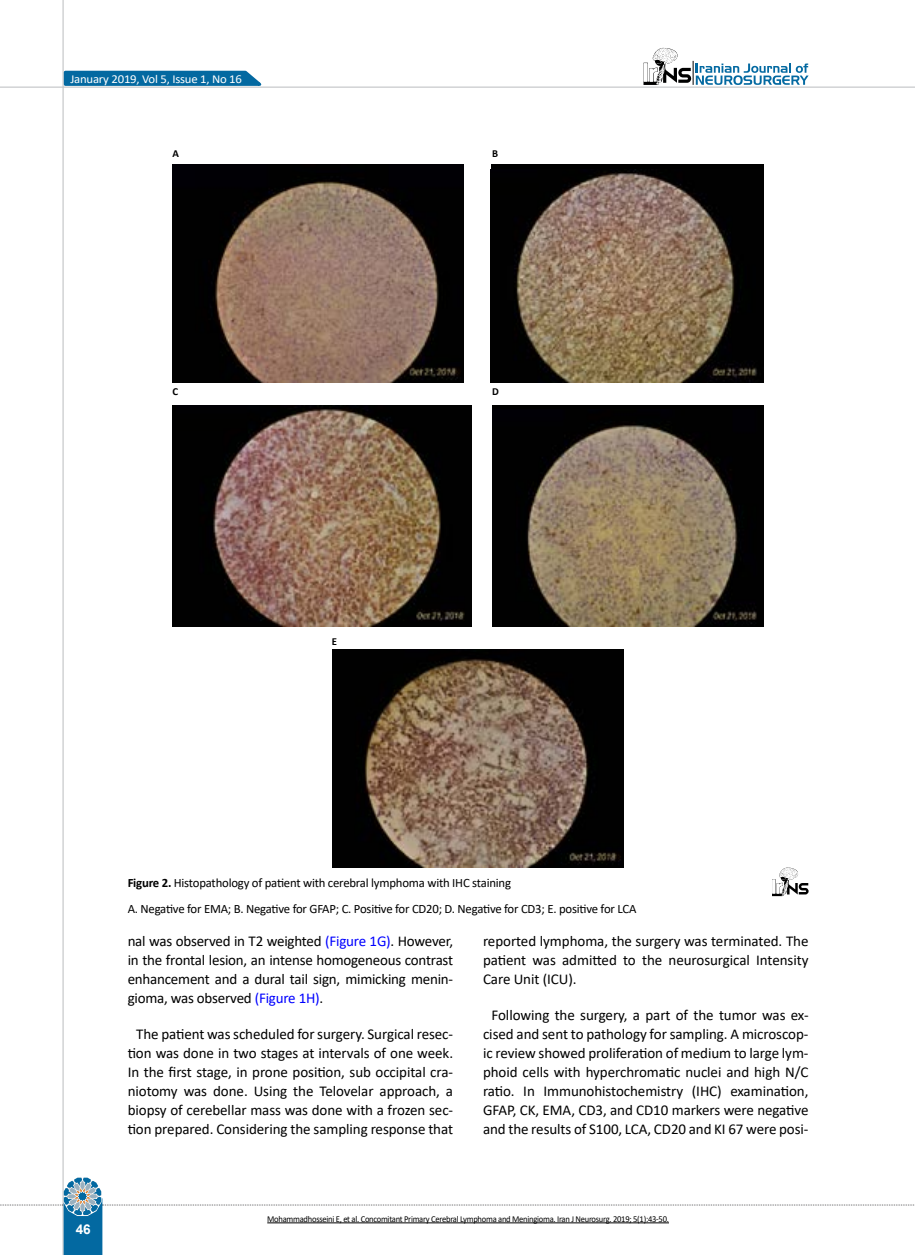
<style>
.page{position:relative;width:915px;height:1255px;background:#fff}
.page>*{position:absolute;margin:0;border:0;box-sizing:border-box;transform-origin:0 0}
.t1{font:15px/19px "Calibri";letter-spacing:-.005em;color:#000;text-align:justify}
.t2{font:700 13.5px "Arial";color:#fff}
.t3{font:12.75px/26.2px "Calibri";letter-spacing:-.015em;color:#000}
.t4{font:12.15px "Calibri";letter-spacing:-.015em;color:#fff;scale:1.05 1}
.t5{font:700 10.8px "Calibri";color:#000}
.t6{font:9px "Calibri";letter-spacing:-.03em;color:#000;scale:.95 1}
.s1{font-weight:700}
.s2{color:#00f}
</style>
<div class="page">
<hr style="left:62px;top:0;width:2px;height:1254px;background:#c2c4c6">
<hr style="left:0;top:87px;width:914px;height:1px;background:#c2c4c6">
<svg style="left:62px;top:69px;width:206px;height:18px;background:#3888b3"></svg>
<svg style="left:643px;top:48px;width:165px;height:37px"></svg>
<svg style="left:0;top:1177px;width:915px;height:77px"></svg>
<img style="left:172px;top:165px;width:291px;height:217px">
<div style="left:491px;top:164px;width:272px;height:218px;background:#000"></div>
<img style="left:514px;top:169px;width:243px;height:213px">
<img style="left:176px;top:405px;width:295px;height:221px">
<img style="left:492px;top:409px;width:271px;height:217px">
<img style="left:332px;top:649px;width:291px;height:218px">
<svg style="left:772px;top:867px;width:36px;height:29px"></svg>
<hr style="left:267px;top:1222px;width:401px;height:1px;background:#000">
<p class="t4" style="left:70px;top:70px;width:165px">January 2019, Vol 5, Issue 1, No 16</p>
<p class="t5" style="left:172px;top:146px;width:8px">A</p>
<p class="t5" style="left:172px;top:384px;width:7px">C</p>
<p class="t5" style="left:332px;top:633px;width:7px">E</p>
<p class="t5" style="left:492px;top:146px;width:8px">B</p>
<p class="t5" style="left:492px;top:384px;width:8px">D</p>
<p class="t3" style="left:128px;top:869px;width:510px"><span class="s1">Figure 2.</span> Histopathology of patient with cerebral lymphoma with IHC staining<br>A. Negative for EMA; B. Negative for GFAP; C. Positive for CD20; D. Negative for CD3; E. positive for LCA</p>
<p class="t2" style="left:76px;top:1219px;width:17px">46</p>
<p class="t1" style="left:128px;top:930px;width:327px">nal was observed in T2 weighted <span class="s2">(Figure 1G)</span>. However, in the frontal lesion, an intense homogeneous contrast enhancement and a dural tail sign, mimicking menin&shy;gioma, was observed <span class="s2">(Figure 1H)</span>.</p>
<p class="t1" style="left:128px;top:1024px;width:327px;text-align:center">The patient was scheduled for surgery. Surgical resec&shy;tion was done in two stages at intervals of one week.<br>In the first stage, in prone position, sub occipital cra&shy;niotomy was done. Using the Telovelar approach, a biopsy of cerebellar mass was done with a frozen sec&shy;tion prepared. Considering the sampling response that</p>
<p class="t1" style="left:483px;top:930px;width:327px">reported lymphoma, the surgery was terminated. The patient was admitted to the neurosurgical Intensity Care Unit (ICU).</p>
<p class="t1" style="left:483px;top:1005px;width:327px;text-align:center">Following the surgery, a part of the tumor was ex&shy;cised and sent to pathology for sampling. A microscop&shy;ic review showed proliferation of medium to large lym&shy;phoid cells with hyperchromatic nuclei and high N/C ratio. In Immunohistochemistry (IHC) examination, GFAP, CK, EMA, CD3, and CD10 markers were negative and the results of S100, LCA, CD20 and KI 67 were posi-</p>
<p class="t6" style="left:267px;top:1212px;width:424px">Mohammadhosseini E, et al. Concomitant Primary Cerebral Lymphoma and Meningioma. Iran J Neurosurg. 2019; 5(1):43-50.</p>
</div>
